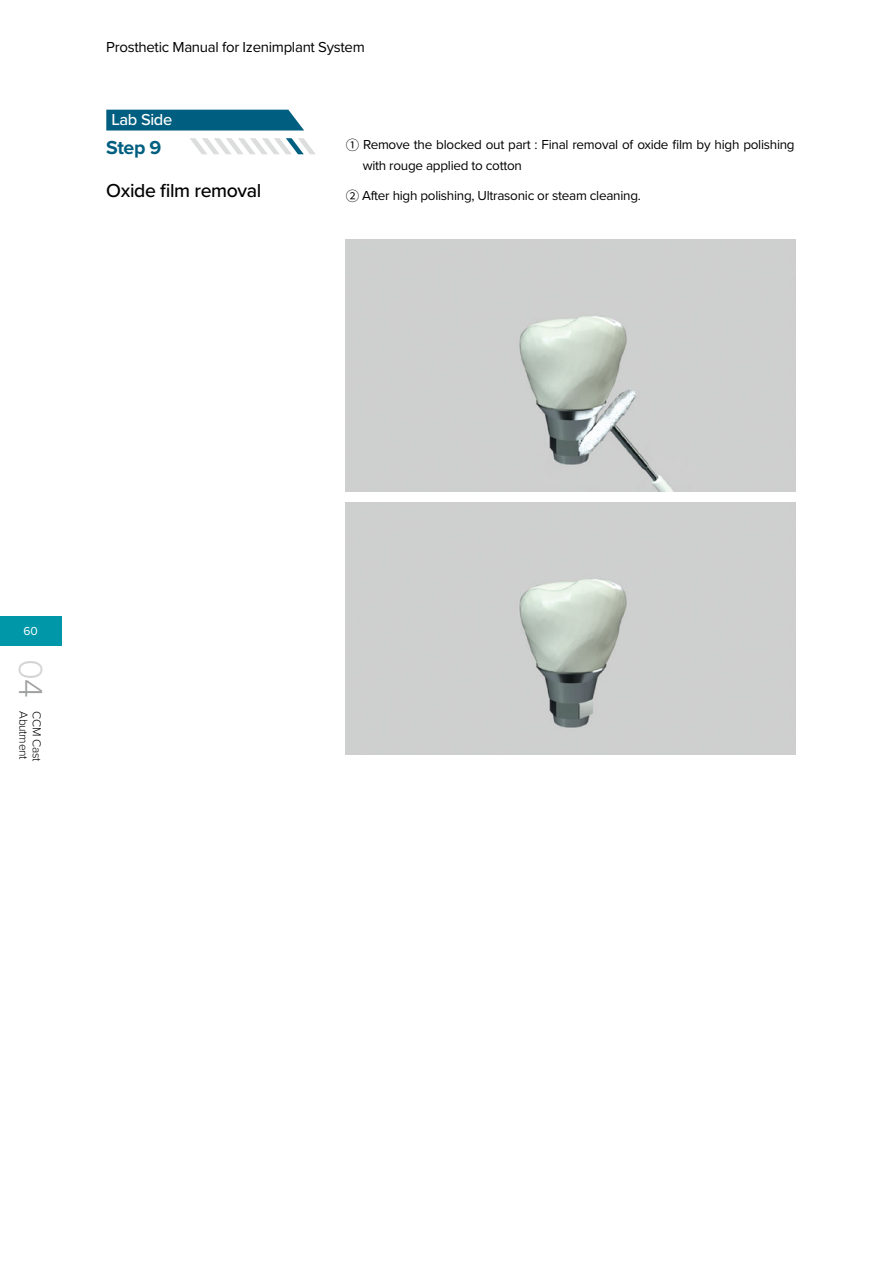
<style>
.page{position:relative;width:893px;height:1263px;background:#fff}
.page>*{position:absolute;margin:0;border:0;box-sizing:border-box;transform-origin:0 0}
.t1{font:300 34.5px "Proxima Nova";color:#d3d3d4}
.t2{font:500 19.5px "Proxima Nova";letter-spacing:-.02em;color:#000}
.t3{font:700 19.5px "Proxima Nova";color:#005f80}
.t4{font:500 16.5px "Proxima Nova";letter-spacing:-.02em;color:#fff}
.t5{font:15px "Proxima Nova";letter-spacing:-.02em;color:#000}
.t6{font:13.5px/21px "Proxima Nova";letter-spacing:-.02em;color:#000}
.t7{font:300 12px "Proxima Nova";letter-spacing:-.02em;color:#000}
.t8{font:12px "Proxima Nova";color:#fff}
.s1{font-family:"Source Han Sans K"}
.s2{color:#9fa0a0}
</style>
<div class="page">
<div style="left:0;top:617px;width:61px;height:29px;background:#0098a9"></div>
<svg style="left:106px;top:110px;width:198px;height:21px;background:#0f6887"></svg>
<svg style="left:190px;top:138px;width:125px;height:16px"></svg>
<img style="left:346px;top:239px;width:449px;height:253px">
<img style="left:346px;top:502px;width:449px;height:252px">
<p class="t5" style="left:106px;top:36px;width:260px">Prosthetic Manual for Izenimplant System</p>
<p class="t4" style="left:112px;top:108px;width:62px">Lab Side</p>
<h2 class="t3" style="left:106px;top:133px;width:57px">Step 9</h2>
<p class="t6" style="left:363px;top:134px;width:433px;text-indent:-17px"><span class="s1">①</span> Remove the blocked out part : Final removal of oxide film by high polishing with rouge applied to cotton</p>
<p class="t6" style="left:346px;top:184px;width:297px"><span class="s1">②</span> After high polishing, Ultrasonic or steam cleaning.</p>
<h2 class="t2" style="left:106px;top:176px;width:157px">Oxide film removal</h2>
<p class="t8" style="left:24px;top:622px;width:16px">60</p>
<h1 class="t1" style="left:56px;top:658px;width:41px;rotate:90deg">0<span class="s2">4</span></h1>
<p class="t7" style="left:32px;top:711px;width:50px;rotate:90deg">Abutment</p>
<p class="t7" style="left:46px;top:711px;width:52px;rotate:90deg">CCM Cast</p>
</div>
